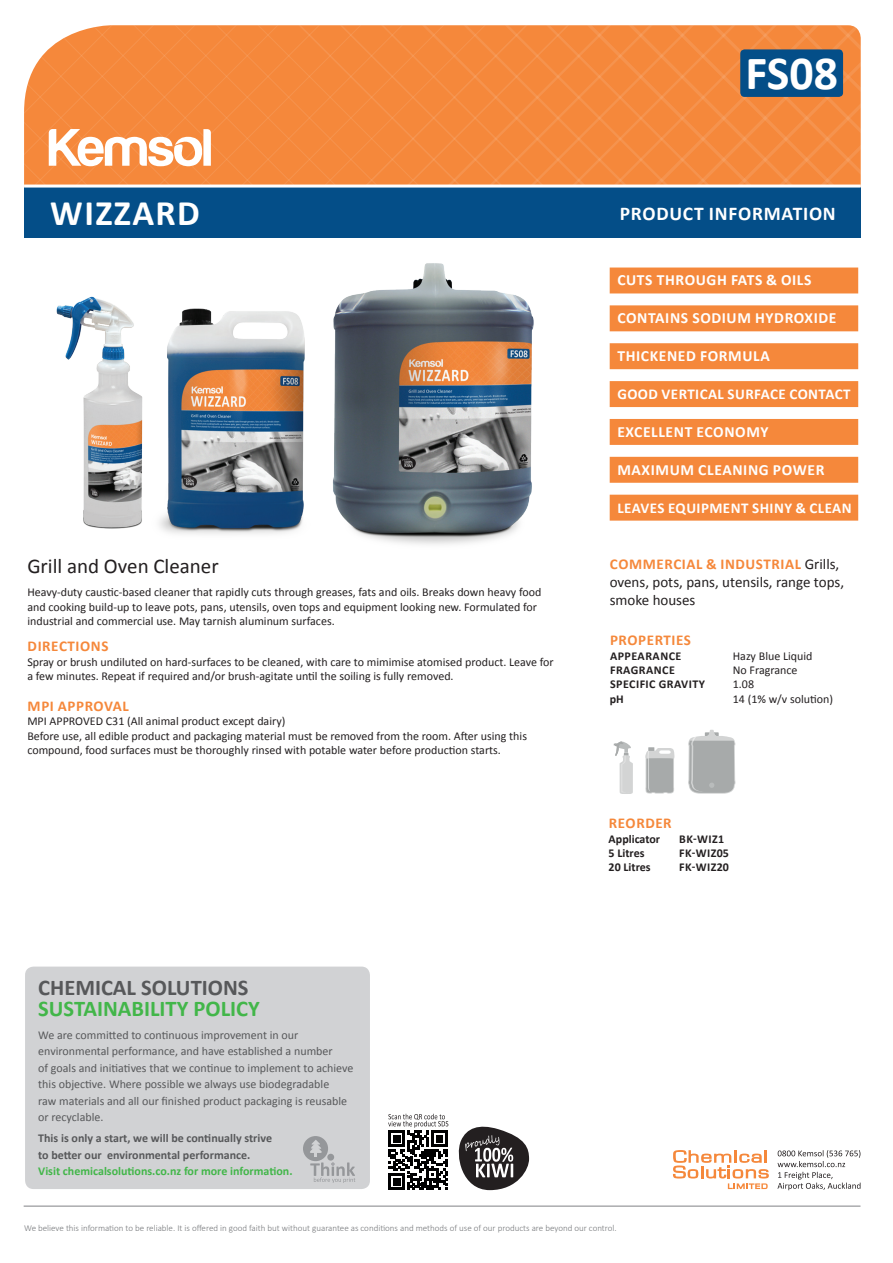
<style>
.page{position:relative;width:893px;height:1263px;background:#fff}
.page>*{position:absolute;margin:0;border:0;box-sizing:border-box;transform-origin:0 0}
.t1{font:700 47.85px "Calibri";color:#fff}
.t2{font:700 36px "Calibri";letter-spacing:.04em;color:#fff}
.t3{font:700 22.5px "Calibri";color:#42b649}
.t4{font:700 22.5px "Calibri";color:#57585a}
.t5{font:21px "Calibri";color:#231f20}
.t6{font:700 19.5px "Calibri";letter-spacing:.04em;color:#fff}
.t7{font:700 15.6px "Calibri";letter-spacing:.04em;color:#fff}
.t8{font:15px/18px "Calibri";color:#231f20}
.t9{font:700 15px "Calibri";letter-spacing:.03em;color:#fff}
.t10{font:700 15px "Calibri";letter-spacing:.04em;color:#f5883b}
.t11{font:12px/14.4px "Calibri";color:#231f20}
.t12{font:12px/16.5px "Calibri";color:#57585a}
.t13{font:700 12px/16.5px "Calibri";color:#57585a}
.t14{font:700 12px "Calibri";letter-spacing:.04em;color:#231f20}
.t15{font:700 12px "Calibri";color:#42b649}
.t16{font:700 12px "Calibri";color:#231f20}
.t17{font:300 9px "Calibri";color:#76787b}
.s1{font-weight:700;color:#f5883b}
</style>
<div class="page">
<div style="left:25px;top:966px;width:345px;height:223px;background:#d1d2d4;border-radius:9px"></div>
<hr style="left:24px;top:1206px;width:836px;height:1px;background:#808285">
<svg style="left:777px;top:1150px;width:83px;height:40px"></svg>
<img style="left:168px;top:308px;width:101px;height:226px">
<img style="left:269px;top:263px;width:265px;height:282px">
<img style="left:56px;top:296px;width:112px;height:236px">
<div style="left:24px;top:187px;width:837px;height:50px;background:#044e88"></div>
<svg style="left:24px;top:25px;width:837px;height:160px;background:#f58d44"></svg>
<hr style="left:24px;top:185px;width:837px;height:3px;background:#fff">
<div style="left:610px;top:267px;width:248px;height:26px;background:#f5883b"></div>
<div style="left:610px;top:305px;width:248px;height:26px;background:#f5883b"></div>
<div style="left:610px;top:343px;width:248px;height:26px;background:#f5883b"></div>
<div style="left:610px;top:381px;width:248px;height:26px;background:#f5883b"></div>
<div style="left:610px;top:419px;width:248px;height:26px;background:#f5883b"></div>
<div style="left:610px;top:457px;width:248px;height:26px;background:#f5883b"></div>
<div style="left:610px;top:495px;width:248px;height:26px;background:#f5883b"></div>
<div style="left:740px;top:49px;width:103px;height:48px;background:#044e88;border-radius:4px"></div>
<div style="left:303px;top:1136px;width:25px;height:25px;background:#95979a;border-radius:50%"></div>
<svg style="left:309px;top:1140px;width:46px;height:43px"></svg>
<svg style="left:673px;top:1150px;width:96px;height:39px"></svg>
<svg style="left:688px;top:730px;width:48px;height:64px;background:#b8bbbb"></svg>
<svg style="left:614px;top:741px;width:19px;height:53px"></svg>
<svg style="left:645px;top:747px;width:29px;height:47px"></svg>
<svg style="left:458px;top:1126px;width:71px;height:64px"></svg>
<svg style="left:388px;top:1114px;width:60px;height:76px"></svg>
<h2 class="t2" style="left:50px;top:190px;width:151px">WIZZARD</h2>
<h3 class="t5" style="left:27px;top:553px;width:193px">Grill and Oven Cleaner</h3>
<p class="t11" style="left:27px;top:585px;width:515px">Heavy-duty caustic-based cleaner that rapidly cuts through greases, fats and oils. Breaks down heavy food and cooking build-up to leave pots, pans, utensils, oven tops and equipment looking new. Formulated for industrial and commercial use. May tarnish aluminum surfaces.</p>
<p class="t10" style="left:28px;top:637px;width:82px">DIRECTIONS</p>
<p class="t11" style="left:27px;top:655px;width:528px">Spray or brush undiluted on hard-surfaces to be cleaned, with care to mimimise atomised product. Leave for a few minutes. Repeat if required and/or brush-agitate until the soiling is fully removed.</p>
<p class="t10" style="left:28px;top:696px;width:103px">MPI APPROVAL</p>
<p class="t11" style="left:27px;top:714px;width:501px">MPI APPROVED C31 (All animal product except dairy)<br>Before use, all edible product and packaging material must be removed from the room. After using this compound, food surfaces must be thoroughly rinsed with potable water before production starts.</p>
<h3 class="t4" style="left:38px;top:973px;width:212px">CHEMICAL SOLUTIONS</h3>
<h3 class="t3" style="left:38px;top:994px;width:223px">SUSTAINABILITY POLICY</h3>
<p class="t12" style="left:38px;top:1027px;width:317px">We are committed to continuous improvement in our environmental performance, and have established a number<br>of goals and initiatives that we continue to implement to achieve this objective. Where possible we always use biodegradable<br>raw materials and all our finished product packaging is reusable or recyclable.</p>
<p class="t13" style="left:38px;top:1130px;width:235px">This is only a start, we will be continually strive to better our environmental performance.</p>
<p class="t15" style="left:38px;top:1163px;width:256px">Visit chemicalsolutions.co.nz for more information.</p>
<h1 class="t1" style="left:746px;top:42px;width:94px">FS08</h1>
<h3 class="t6" style="left:620px;top:201px;width:218px">PRODUCT INFORMATION</h3>
<h3 class="t7" style="left:617px;top:270px;width:196px">CUTS THROUGH FATS &amp; OILS</h3>
<h3 class="t7" style="left:617px;top:308px;width:221px">CONTAINS SODIUM HYDROXIDE</h3>
<h3 class="t7" style="left:617px;top:346px;width:154px">THICKENED FORMULA</h3>
<p class="t9" style="left:617px;top:384px;width:235px">GOOD VERTICAL SURFACE CONTACT</p>
<h3 class="t7" style="left:617px;top:422px;width:153px">EXCELLENT ECONOMY</h3>
<h3 class="t7" style="left:617px;top:459px;width:209px">MAXIMUM CLEANING POWER</h3>
<p class="t9" style="left:617px;top:498px;width:236px">LEAVES EQUIPMENT SHINY &amp; CLEAN</p>
<p class="t8" style="left:610px;top:555px;width:236px"><span class="s1">COMMERCIAL &amp; INDUSTRIAL</span> Grills, ovens, pots, pans, utensils, range tops, smoke houses</p>
<p class="t10" style="left:610px;top:631px;width:82px">PROPERTIES</p>
<p class="t14" style="left:610px;top:648px;width:73px">APPEARANCE</p>
<p class="t11" style="left:733px;top:648px;width:81px">Hazy Blue Liquid</p>
<p class="t14" style="left:610px;top:662px;width:66px">FRAGRANCE</p>
<p class="t11" style="left:733px;top:663px;width:66px">No Fragrance</p>
<p class="t14" style="left:610px;top:677px;width:97px">SPECIFIC GRAVITY</p>
<p class="t11" style="left:733px;top:677px;width:23px">1.08</p>
<p class="t14" style="left:610px;top:691px;width:16px">pH</p>
<p class="t11" style="left:733px;top:692px;width:102px">14 (1% w/v solution)</p>
<p class="t10" style="left:609px;top:813px;width:64px">REORDER</p>
<p class="t16" style="left:609px;top:831px;width:53px">Applicator</p>
<p class="t14" style="left:679px;top:831px;width:46px">BK-WIZ1</p>
<p class="t14" style="left:609px;top:845px;width:37px">5 Litres</p>
<p class="t14" style="left:679px;top:845px;width:51px">FK-WIZ05</p>
<p class="t16" style="left:609px;top:860px;width:44px">20 Litres</p>
<p class="t14" style="left:679px;top:860px;width:51px">FK-WIZ20</p>
<p class="t17" style="left:24px;top:1222px;width:594px">We believe this information to be reliable. It is offered in good faith but without guarantee as conditions and methods of use of our products are beyond our control.</p>
</div>
